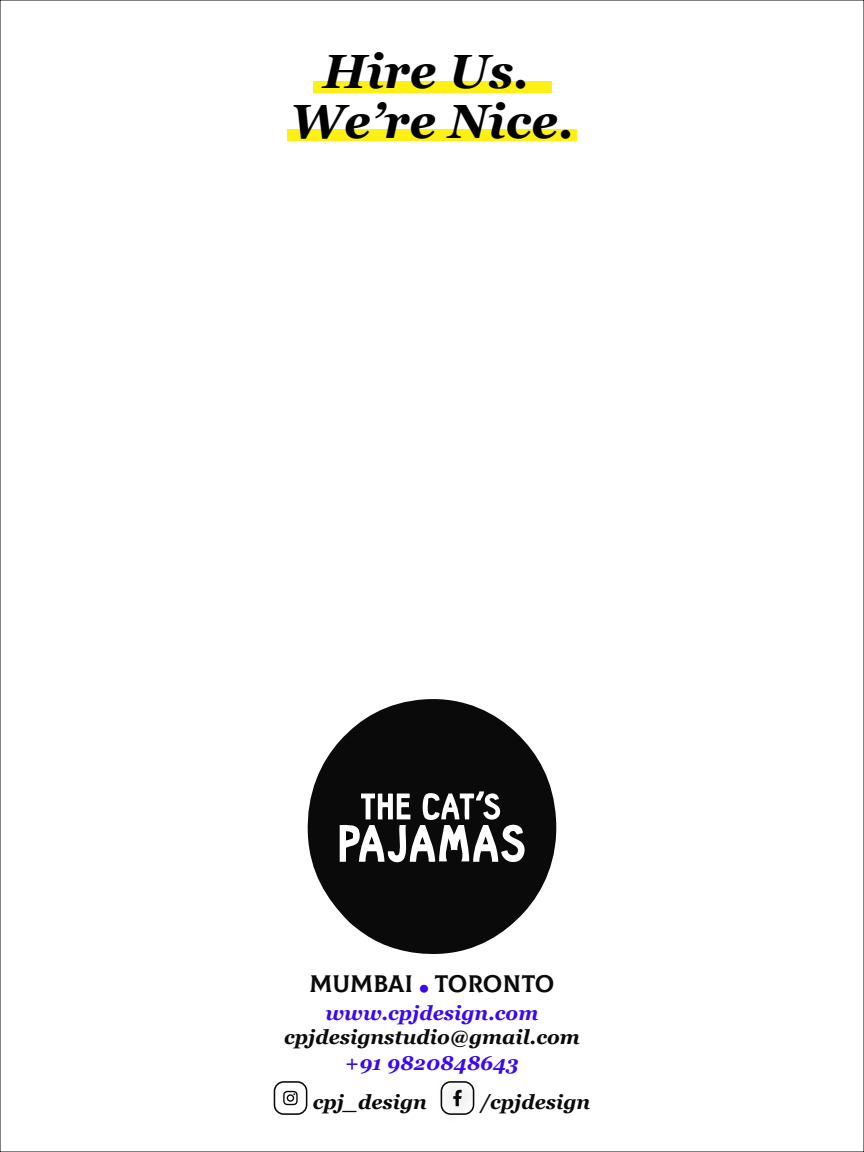
<style>
.page{position:relative;width:864px;height:1152px;background:#fff}
.page>*{position:absolute;margin:0;border:0;box-sizing:border-box;transform-origin:0 0}
.t1{font:italic 700 48px/49.6px "Georgia";color:#020202;text-align:center}
.t2{font:24px "Colus";letter-spacing:-.005em;color:#0a0a0a}
.t3{font:italic 700 20px "Georgia";color:#0a0a0a}
.t4{font:italic 700 20px "Georgia";color:#3a08f2}
.s1{font-family:"Georgia";font-weight:700;font-style:italic;font-size:42px;color:#3a08f2}
</style>
<div class="page">
<svg style="left:307px;top:699px;width:250px;height:255px;fill:#0a0a0a"></svg>
<svg style="left:449px;top:802px;width:3px;height:6px"></svg>
<svg style="left:346px;top:831px;width:7px;height:9px"></svg>
<svg style="left:369px;top:837px;width:5px;height:7px"></svg>
<svg style="left:483px;top:837px;width:5px;height:7px"></svg>
<svg style="left:420px;top:837px;width:5px;height:8px"></svg>
<img style="left:440px;top:1089px;width:35px;height:18px">
<svg style="left:441px;top:1081px;width:33px;height:34px"></svg>
<svg style="left:274px;top:1081px;width:33px;height:34px"></svg>
<div style="left:287px;top:129px;width:290px;height:12px;background:#fcf113"></div>
<div style="left:313px;top:81px;width:238px;height:12px;background:#fcf113"></div>
<h1 class="t1" style="left:290px;top:47px;width:285px">Hire Us.<br>We’re Nice.</h1>
<p class="t2" style="left:310px;top:965px;width:246px">MUMBAI <span class="s1">.</span>TORONTO</p>
<p class="t4" style="left:326px;top:1000px;width:214px">www.cpjdesign.com</p>
<p class="t3" style="left:284px;top:1024px;width:297px">cpjdesignstudio@gmail.com</p>
<p class="t4" style="left:345px;top:1050px;width:175px">+91 9820848643</p>
<p class="t3" style="left:313px;top:1089px;width:116px">cpj_design</p>
<p class="t3" style="left:481px;top:1089px;width:111px">/cpjdesign</p>
</div>
